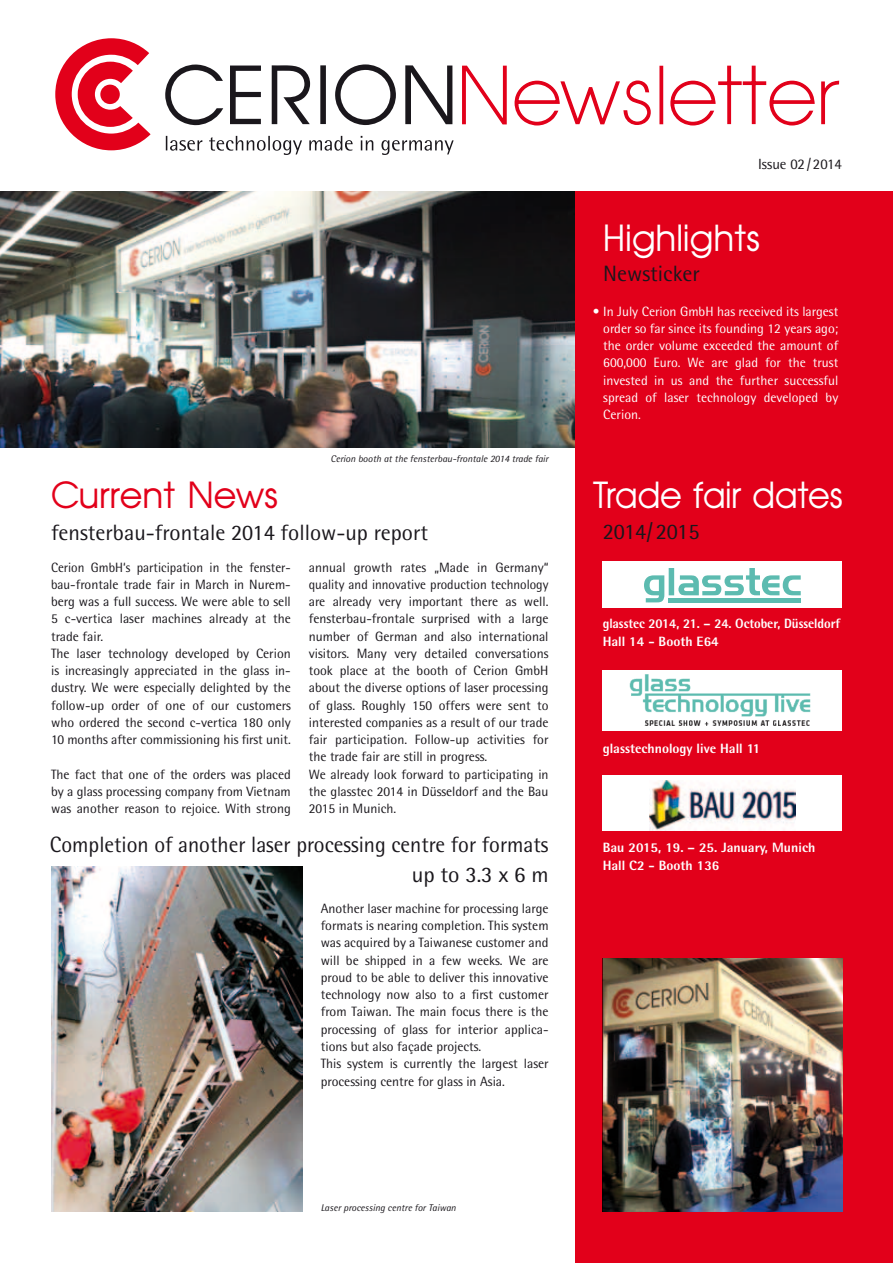
<style>
.page{position:relative;width:893px;height:1263px;background:#fff}
.page>*{position:absolute;margin:0;border:0;box-sizing:border-box;transform-origin:0 0}
.t1{font:200 81.6px "Avant Garde BQ";letter-spacing:.03em;color:#e2001a}
.t2{font:37.5px "Avant Garde BQ";color:#fff;scale:.96 1}
.t3{font:37.5px "Avant Garde BQ";letter-spacing:.01em;color:#e2001a}
.t4{font:37.5px "Avant Garde BQ";color:#fff}
.t5{font:22.2px/30.2px "Rotis Semi Sans";color:#1a171c;text-align:right}
.t6{font:14.7px "Rotis Semi Sans";color:#1a171c}
.t7{font:13.5px/17.2px "Rotis Semi Sans";color:#1a171c}
.t8{font:13.5px/17.2px "Rotis Semi Sans";color:#1a171c;scale:.96 1}
.t9{font:13.5px/17.2px "Rotis Semi Sans";color:#fff;text-align:justify}
.t10{font:800 13.5px/18px "Rotis Semi Sans";color:#fff}
.t11{font:800 13.5px/18px "Rotis Semi Sans";color:#fff;scale:.95 1}
.t12{font:italic 9.75px "Rotis Semi Sans";color:#1a171c}
</style>
<div class="page">
<img style="left:0;top:191px;width:575px;height:257px">
<img style="left:51px;top:866px;width:252px;height:346px">
<div style="left:575px;top:191px;width:318px;height:1072px;background:#e2001a"></div>
<svg style="left:166px;top:136px;width:288px;height:19px"></svg>
<svg style="left:165px;top:64px;width:287px;height:61px"></svg>
<svg style="left:55px;top:38px;width:96px;height:112px"></svg>
<div style="left:100px;top:85px;width:20px;height:19px;background:#e2001a;border-radius:50%"></div>
<svg style="left:462px;top:65px;width:45px;height:60px"></svg>
<svg style="left:514px;top:80px;width:137px;height:46px"></svg>
<div style="left:659px;top:66px;width:4px;height:58px;border:1px solid #e2001a"></div>
<svg style="left:670px;top:65px;width:170px;height:61px"></svg>
<img style="left:603px;top:959px;width:240px;height:253px">
<div style="left:603px;top:775px;width:239px;height:55px;background:#fff"></div>
<img style="left:649px;top:780px;width:147px;height:50px">
<div style="left:603px;top:561px;width:239px;height:47px;background:#fff"></div>
<svg style="left:644px;top:568px;width:157px;height:34px"></svg>
<hr style="left:669px;top:598px;width:132px;height:4px;background:#5cbbb0">
<div style="left:603px;top:716px;width:239px;height:14px;background:#fff"></div>
<img style="left:644px;top:720px;width:166px;height:6px">
<div style="left:603px;top:671px;width:239px;height:47px;background:#fff"></div>
<img style="left:629px;top:674px;width:182px;height:43px">
<h1 class="t1" style="left:458px;top:49px;width:384px">Newsletter</h1>
<p class="t6" style="left:758px;top:155px;width:85px">Issue 02/2014</p>
<h2 class="t3" style="left:51px;top:475px;width:229px">Current News</h2>
<p class="t12" style="left:330px;top:452px;width:220px">Cerion booth at the fensterbau-frontale 2014 trade fair</p>
<h3 class="t5" style="left:51px;top:517px;width:379px">fensterbau-frontale 2014 follow-up report</h3>
<p class="t8" style="left:51px;top:558px;width:251px">Cerion GmbH‘s participation in the fenster&shy;bau-frontale trade fair in March in Nurem&shy;berg was a full success. We were able to sell 5 c-vertica laser machines already at the trade fair.<br>The laser technology developed by Cerion is increasingly appreciated in the glass in&shy;dustry. We were especially delighted by the follow-up order of one of our customers who ordered the second c-vertica 180 only 10 months after commissioning his first unit.</p>
<p class="t7" style="left:51px;top:765px;width:241px;text-align:justify">The fact that one of the orders was placed by a glass processing company from Vietnam was another reason to rejoice. With strong</p>
<p class="t7" style="left:309px;top:558px;width:241px">annual growth rates „Made in Germany“ quality and innovative production technology are already very important there as well. fensterbau-frontale surprised with a large number of German and also international visitors. Many very detailed conversations took place at the booth of Cerion GmbH about the diverse options of laser processing of glass. Roughly 150 offers were sent to interested companies as a result of our trade fair participation. Follow-up activities for the trade fair are still in progress.<br>We already look forward to participating in the glasstec 2014 in Düsseldorf and the Bau 2015 in Munich.</p>
<h3 class="t5" style="left:50px;top:829px;width:500px">Completion of another laser processing centre for formats upto3.3x6m</h3>
<p class="t7" style="left:321px;top:900px;width:229px">Another laser machine for processing large formats is nearing completion. This system was acquired by a Taiwanese customer and will be shipped in a few weeks. We are proud to be able to deliver this innovative technology now also to a first customer from Taiwan. The main focus there is the processing of glass for interior applica&shy;tions but also façade projects.<br>This system is currently the largest laser processing centre for glass in Asia.</p>
<h2 class="t4" style="left:603px;top:218px;width:159px">Highlights</h2>
<h3 class="t5" style="left:603px;top:258px;width:98px">Newsticker</h3>
<p class="t9" style="left:603px;top:302px;width:237px;text-indent:-10px">• In July Cerion GmbH has received its largest order so far since its founding 12 years ago; the order volume exceeded the amount of 600,000 Euro. We are glad for the trust invested in us and the further successful spread of laser technology developed by Cerion.</p>
<h2 class="t2" style="left:593px;top:475px;width:262px">Trade fair dates</h2>
<h3 class="t5" style="left:603px;top:516px;width:98px">2014/2015</h3>
<p class="t11" style="left:603px;top:614px;width:251px">glasstec 2014, 21. – 24. October, Düsseldorf<br>Hall 14 - Booth E64</p>
<p class="t10" style="left:603px;top:739px;width:159px">glasstechnology live Hall 11</p>
<p class="t10" style="left:603px;top:838px;width:214px">Bau 2015, 19. – 25. January, Munich<br>Hall C2 - Booth 136</p>
<p class="t12" style="left:321px;top:1202px;width:137px">Laser processing centre for Taiwan</p>
</div>
